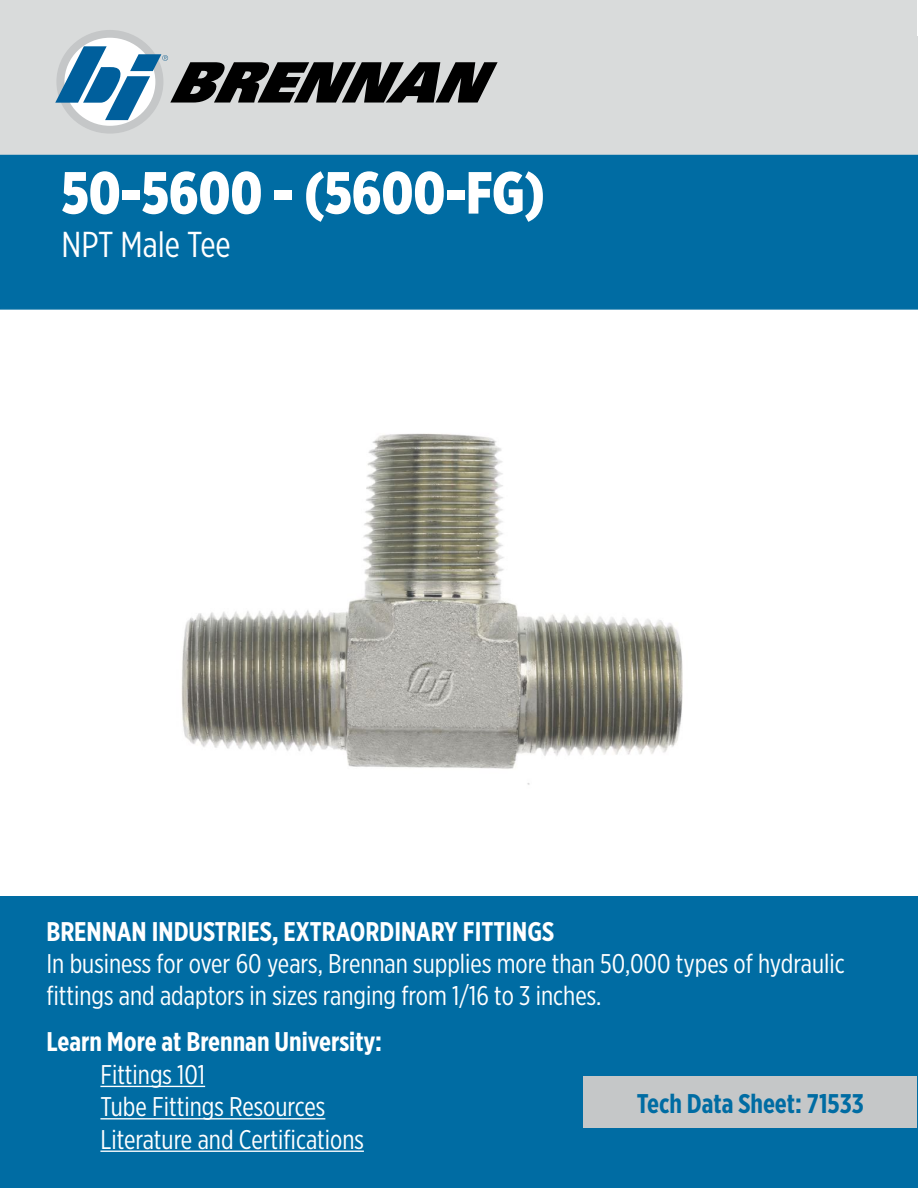
<style>
.page{position:relative;width:918px;height:1188px;background:#fff}
.page>*{position:absolute;margin:0;border:0;box-sizing:border-box;transform-origin:0 0}
.t1{font:900 59.25px "Gotham X Narrow";color:#fff}
.t2{font:36px "Gotham X Narrow";color:#fff}
.t3{font:27px/32.4px "Gotham X Narrow";color:#fff}
.t4{font:700 27px "Gotham X Narrow";color:#fff}
.t5{font:700 27px "Gotham X Narrow";color:#006ca3}
</style>
<div class="page">
<div style="left:0;top:0;width:918px;height:188px;background:#d9dbdb"></div>
<div style="left:0;top:155px;width:918px;height:155px;background:#006ca3;border:2px solid #006ca3"></div>
<div style="left:0;top:896px;width:918px;height:292px;background:#006ca3"></div>
<div style="left:56px;top:30px;width:107px;height:104px;background:#c5c7c8;border-radius:50%"></div>
<div style="left:64px;top:38px;width:91px;height:88px;background:#fff;border-radius:50%"></div>
<svg style="left:55px;top:46px;width:443px;height:74px"></svg>
<hr style="left:100px;top:1086px;width:105px;height:1px;background:#fff">
<hr style="left:100px;top:1118px;width:225px;height:1px;background:#fff">
<hr style="left:100px;top:1151px;width:264px;height:1px;background:#fff">
<hr style="left:917px;top:0;width:1px;height:36px;background:#fff">
<img style="left:181px;top:433px;width:502px;height:352px">
<div style="left:583px;top:1076px;width:334px;height:52px;background:#c5c7c8"></div>
<h1 class="t1" style="left:62px;top:156px;width:485px">50-5600 - (5600-FG)</h1>
<h2 class="t2" style="left:62px;top:223px;width:171px">NPT Male Tee</h2>
<p class="t4" style="left:46px;top:915px;width:509px">BRENNAN INDUSTRIES, EXTRAORDINARY FITTINGS</p>
<p class="t3" style="left:46px;top:947px;width:800px">In business for over 60 years, Brennan supplies more than 50,000 types of hydraulic fittings and adaptors in sizes ranging from 1/16 to 3 inches.</p>
<p class="t4" style="left:46px;top:1025px;width:337px">Learn More at Brennan University:</p>
<p class="t3" style="left:100px;top:1058px;width:265px">Fittings 101<br>Tube Fittings Resources<br>Literature and Certifications</p>
<p class="t5" style="left:637px;top:1087px;width:229px">Tech Data Sheet: 71533</p>
</div>
